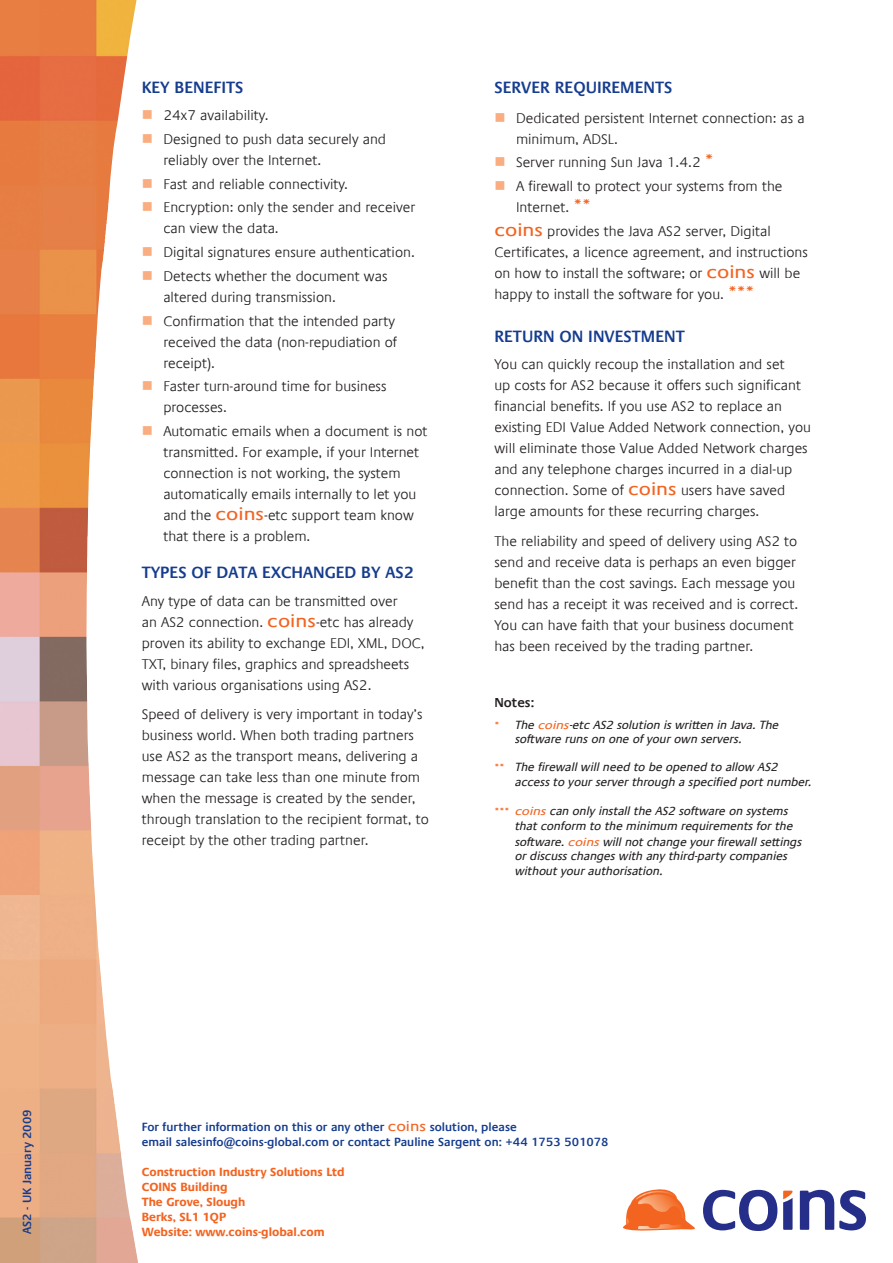
<style>
.page{position:relative;width:893px;height:1263px;background:#fff}
.page>*{position:absolute;margin:0;border:0;box-sizing:border-box;transform-origin:0 0}
.t1{font:600 16.5px "Praxis Com";color:#153c8e}
.t2{font:300 14.25px/21px "Praxis Com";color:#231f20}
.t3{font:600 13.5px "Praxis Com";color:#231f20}
.t4{font:italic 12px/14.4px "Praxis Com";color:#231f20}
.t5{font:600 12px/15px "Praxis Com";color:#153c8e}
.t6{font:700 12px/15px "Praxis Com";color:#f36421}
.s1{color:#f9ad80}
.s2{font-weight:400;font-size:17.85px;color:#f36421}
.s3{font-style:normal;font-size:10.2px;color:#f36421}
.s4{font-size:11.4px;color:#f36421}
.s5{font-weight:400;font-size:14.1px;color:#f36421}
</style>
<div class="page">
<svg style="left:703px;top:1190px;width:74px;height:41px"></svg>
<svg style="left:800px;top:1190px;width:66px;height:40px"></svg>
<svg style="left:783px;top:1190px;width:10px;height:40px"></svg>
<svg style="left:623px;top:1189px;width:72px;height:42px"></svg>
<img style="left:0;top:0;width:138px;height:1263px">
<p class="t5" style="left:20px;top:1234px;width:126px;rotate:-90deg">AS2 - UK January 2009</p>
<p class="t1" style="left:142px;top:77px;width:103px">KEY BENEFITS</p>
<p class="t2" style="left:142px;top:105px;width:128px"><span class="s1">■</span> 24x7 availability.</p>
<p class="t2" style="left:163px;top:129px;width:224px;text-indent:-22px"><span class="s1">■</span> Designed to push data securely and reliably over the Internet.</p>
<p class="t2" style="left:142px;top:174px;width:208px"><span class="s1">■</span> Fast and reliable connectivity.</p>
<p class="t2" style="left:163px;top:197px;width:253px;text-indent:-22px"><span class="s1">■</span> Encryption: only the sender and receiver can view the data.</p>
<p class="t2" style="left:142px;top:242px;width:275px"><span class="s1">■</span> Digital signatures ensure authentication.</p>
<p class="t2" style="left:163px;top:266px;width:226px;text-indent:-22px"><span class="s1">■</span> Detects whether the document was altered during transmission.</p>
<p class="t2" style="left:163px;top:310px;width:235px;text-indent:-22px"><span class="s1">■</span> Confirmation that the intended party received the data (non-repudiation of receipt).</p>
<p class="t2" style="left:163px;top:376px;width:225px;text-indent:-22px"><span class="s1">■</span> Faster turn-around time for business processes.</p>
<p class="t2" style="left:163px;top:421px;width:266px;text-indent:-22px"><span class="s1">■</span> Automatic emails when a document is not transmitted. For example, if your Internet connection is not working, the system automatically emails internally to let you and the <span class="s2">coins</span>-etc support team know that there is a problem.</p>
<p class="t1" style="left:142px;top:563px;width:274px">TYPES OF DATA EXCHANGED BY AS2</p>
<p class="t2" style="left:142px;top:590px;width:284px">Any type of data can be transmitted over<br>an AS2 connection. <span class="s2">coins</span>-etc has already proven its ability to exchange EDI, XML, DOC, TXT, binary files, graphics and spreadsheets with various organisations using AS2.</p>
<p class="t2" style="left:142px;top:704px;width:289px">Speed of delivery is very important in today’s business world. When both trading partners use AS2 as the transport means, delivering a message can take less than one minute from when the message is created by the sender, through translation to the recipient format, to receipt by the other trading partner.</p>
<p class="t1" style="left:494px;top:77px;width:180px">SERVER REQUIREMENTS</p>
<p class="t2" style="left:516px;top:107px;width:290px;text-indent:-22px"><span class="s1">■</span> Dedicated persistent Internet connection: as a minimum, ADSL.</p>
<p class="t2" style="left:494px;top:152px;width:221px"><span class="s1">■</span> Server running Sun Java 1.4.2 <span class="s2">*</span></p>
<p class="t2" style="left:516px;top:176px;width:268px;text-indent:-22px"><span class="s1">■</span> A firewall to protect your systems from the<br>Internet. <span class="s2">**</span></p>
<p class="t2" style="left:494px;top:220px;width:315px"><span class="s2">coins</span> provides the Java AS2 server, Digital Certificates, a licence agreement, and instructions on how to install the software; or <span class="s2">coins</span> will be happy to install the software for you. <span class="s2">***</span></p>
<p class="t1" style="left:494px;top:326px;width:192px">RETURN ON INVESTMENT</p>
<p class="t2" style="left:494px;top:354px;width:318px">You can quickly recoup the installation and set<br>up costs for AS2 because it offers such significant financial benefits. If you use AS2 to replace an existing EDI Value Added Network connection, you will eliminate those Value Added Network charges and any telephone charges incurred in a dial-up connection. Some of <span class="s2">coins</span> users have saved large amounts for these recurring charges.</p>
<p class="t2" style="left:494px;top:531px;width:305px">The reliability and speed of delivery using AS2 to send and receive data is perhaps an even bigger benefit than the cost savings. Each message you send has a receipt it was received and is correct.<br>You can have faith that your business document has been received by the trading partner.</p>
<p class="t3" style="left:494px;top:695px;width:41px">Notes:</p>
<p class="t4" style="left:515px;top:718px;width:265px;text-indent:-21px"><span class="s3">*</span> The <span class="s4">coins</span>-etc AS2 solution is written in Java. The software runs on one of your own servers.</p>
<p class="t4" style="left:515px;top:760px;width:298px;text-indent:-21px"><span class="s3">**</span> The firewall will need to be opened to allow AS2 access to your server through a specified port number.</p>
<p class="t4" style="left:515px;top:804px;width:279px;text-indent:-21px"><span class="s3">***</span> <span class="s4">coins</span> can only install the AS2 software on systems that conform to the minimum requirements for the</p>
<p class="t4" style="left:515px;top:835px;width:288px">software. <span class="s4">coins</span> will not change your firewall settings or discuss changes with any third-party companies without your authorisation.</p>
<p class="t5" style="left:142px;top:1119px;width:468px">For further information on this or any other <span class="s5">coins</span> solution, please<br>email salesinfo@coins-global.com or contact Pauline Sargent on: +44 1753 501078</p>
<p class="t6" style="left:142px;top:1164px;width:205px">Construction Industry Solutions Ltd<br>COINS Building<br>The Grove, Slough<br>Berks, SL1 1QP</p>
<p class="t6" style="left:142px;top:1224px;width:184px">Website: www.coins-global.com</p>
</div>
